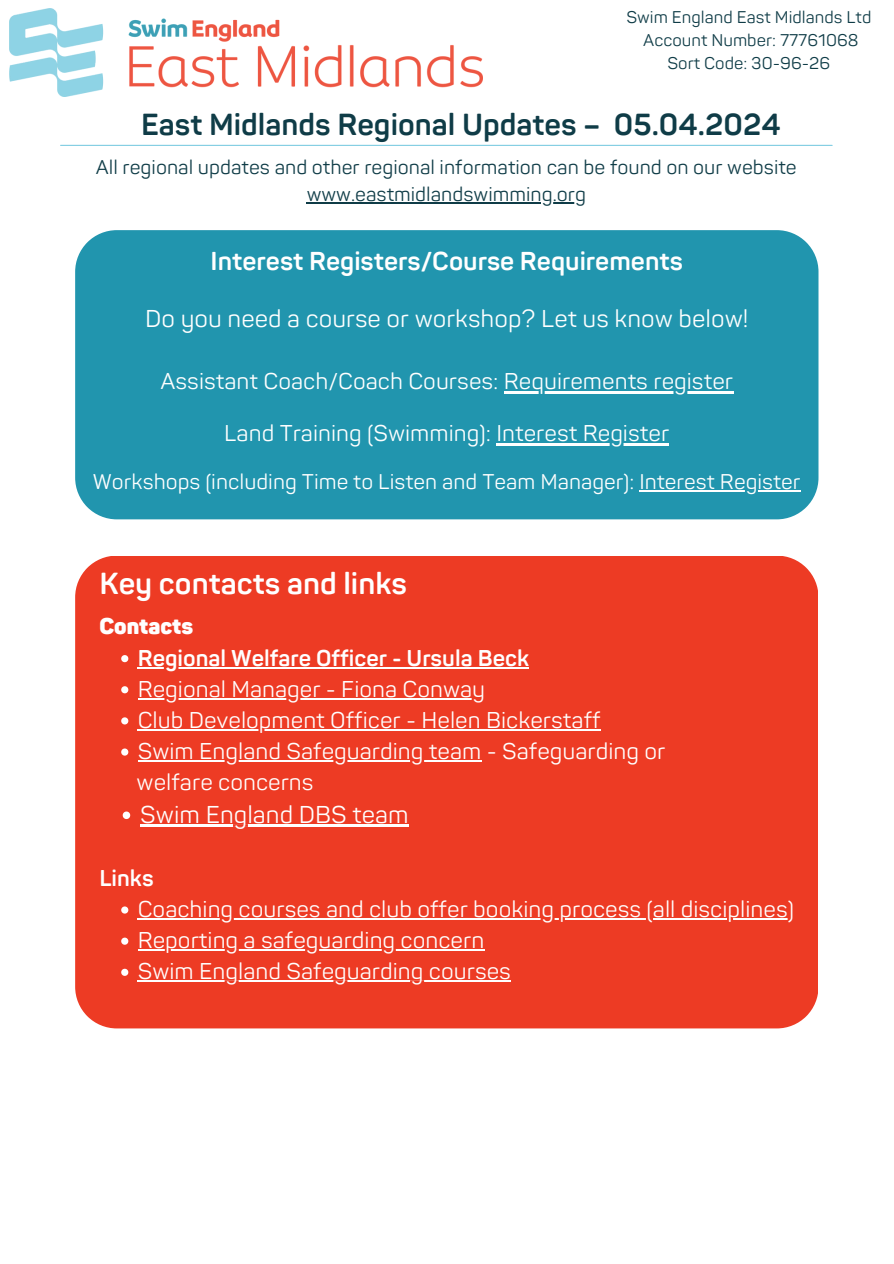
<style>
.page{position:relative;width:894px;height:1264px;background:#fff}
.page>*{position:absolute;margin:0;border:0;box-sizing:border-box;transform-origin:0 0}
.t1{font:700 30px "Panton";color:#0f3c47}
.t2{font:700 30px "Panton";color:#fff}
.t3{font:700 25.5px "Panton";color:#fff}
.t4{font:24px "Panton";color:#fff}
.t5{font:22.5px/31.2px "Panton";color:#fff}
.t6{font:700 22.5px "Panton";color:#fff}
.t7{font:900 22.5px "Panton";color:#fff}
.t8{font:21px "Panton";color:#fff}
.t9{font:19.5px "Panton";color:#0f3c47}
.t10{font:16.65px "Panton";color:#0f3c47}
</style>
<div class="page">
<hr style="left:61px;top:145px;width:770px;height:1px;background:#7fcde2">
<img style="left:10px;top:8px;width:472px;height:89px">
<div style="left:75px;top:230px;width:743px;height:289px;background:#2195ae"></div>
<div style="left:75px;top:556px;width:742px;height:472px;background:#ed3b24"></div>
<hr style="left:306px;top:202px;width:280px;height:2px;background:#0f3c47">
<hr style="left:503px;top:391px;width:230px;height:3px;background:#fff">
<hr style="left:496px;top:443px;width:173px;height:2px;background:#fff">
<hr style="left:639px;top:490px;width:161px;height:1px;background:#fff">
<svg style="left:121px;top:655px;width:7px;height:7px"></svg>
<hr style="left:138px;top:666px;width:391px;height:2px;background:#fff">
<svg style="left:121px;top:686px;width:7px;height:7px"></svg>
<hr style="left:138px;top:698px;width:182px;height:1px;background:#fff">
<hr style="left:320px;top:698px;width:165px;height:1px;background:#fff">
<svg style="left:121px;top:717px;width:7px;height:7px"></svg>
<hr style="left:138px;top:729px;width:462px;height:2px;background:#fff">
<svg style="left:121px;top:748px;width:7px;height:7px"></svg>
<hr style="left:138px;top:760px;width:343px;height:2px;background:#fff">
<svg style="left:123px;top:811px;width:7px;height:8px"></svg>
<hr style="left:140px;top:824px;width:268px;height:2px;background:#fff">
<svg style="left:121px;top:906px;width:7px;height:7px"></svg>
<hr style="left:138px;top:918px;width:655px;height:2px;background:#fff">
<svg style="left:121px;top:937px;width:7px;height:7px"></svg>
<hr style="left:138px;top:949px;width:346px;height:2px;background:#fff">
<svg style="left:121px;top:968px;width:7px;height:7px"></svg>
<hr style="left:138px;top:980px;width:373px;height:2px;background:#fff">
<p class="t10" style="left:626px;top:7px;width:246px">Swim England East Midlands Ltd</p>
<p class="t10" style="left:643px;top:30px;width:217px">Account Number: 77761068</p>
<p class="t10" style="left:667px;top:53px;width:164px">Sort Code: 30-96-26</p>
<p class="t1" style="left:141px;top:107px;width:641px">East Midlands Regional Updates – 05.04.2024</p>
<h1 class="t9" style="left:96px;top:156px;width:702px">All regional updates and other regional information can be found on our website</h1>
<h6 class="t9" style="left:306px;top:183px;width:281px">www.eastmidlandswimming.org</h6>
<h2 class="t3" style="left:210px;top:246px;width:473px">Interest Registers/Course Requirements</h2>
<h3 class="t4" style="left:145px;top:305px;width:604px">Do you need a course or workshop? Let us know below!</h3>
<h5 class="t5" style="left:160px;top:366px;width:574px">Assistant Coach/Coach Courses: Requirements register</h5>
<h5 class="t5" style="left:224px;top:418px;width:446px">Land Training (Swimming): Interest Register</h5>
<h5 class="t8" style="left:93px;top:470px;width:709px">Workshops (including Time to Listen and Team Manager): Interest Register</h5>
<h4 class="t2" style="left:99px;top:566px;width:309px">Key contacts and links</h4>
<p class="t7" style="left:99px;top:613px;width:95px">Contacts</p>
<p class="t6" style="left:138px;top:644px;width:393px">Regional Welfare Officer - Ursula Beck</p>
<p class="t5" style="left:138px;top:674px;width:349px">Regional Manager - Fiona Conway</p>
<p class="t5" style="left:138px;top:705px;width:464px">Club Development Officer - Helen Bickerstaff</p>
<h5 class="t5" style="left:138px;top:736px;width:529px">Swim England Safeguarding team - Safeguarding or</h5>
<p class="t5" style="left:137px;top:767px;width:178px">welfare concerns</p>
<h4 class="t4" style="left:140px;top:800px;width:270px">Swim England DBS team</h4>
<p class="t6" style="left:99px;top:864px;width:56px">Links</p>
<p class="t5" style="left:138px;top:894px;width:657px">Coaching courses and club offer booking process (all disciplines)</p>
<p class="t5" style="left:138px;top:925px;width:375px">Reporting a safeguarding concern<br>Swim England Safeguarding courses</p>
</div>
